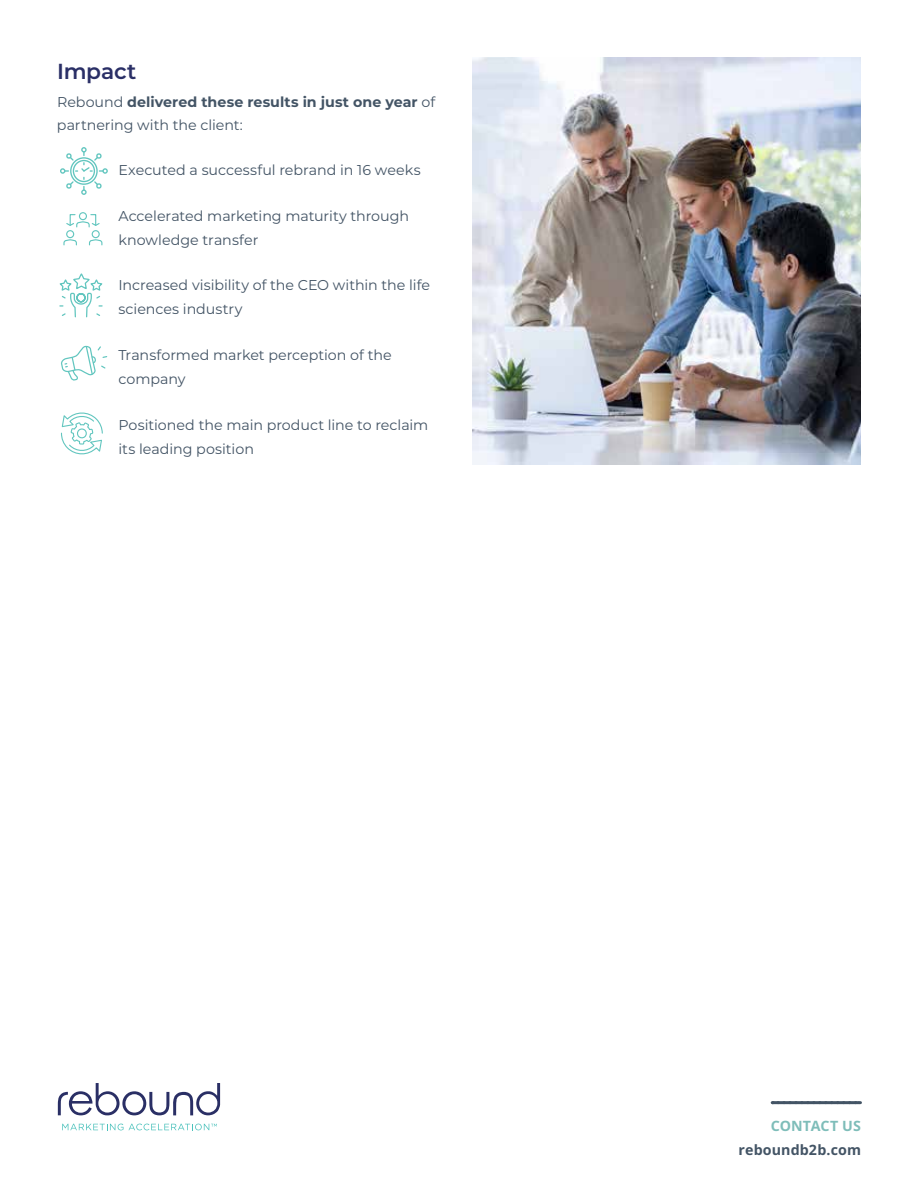
<style>
.page{position:relative;width:918px;height:1188px;background:#fff}
.page>*{position:absolute;margin:0;border:0;box-sizing:border-box;transform-origin:0 0}
.t1{font:600 21.75px "Montserrat";letter-spacing:-.01em;color:#2a2f66}
.t2{font:14.25px/24px "Montserrat";color:#435465}
.t3{font:700 14.25px/22.5px "Montserrat";letter-spacing:.005em;color:#435465}
.t4{font:700 14.25px "Noto Sans";letter-spacing:.01em;color:#435465}
.t5{font:700 14.25px "Noto Sans";letter-spacing:.01em;color:#7ebdb9}
.s1{font-weight:400}
</style>
<div class="page">
<img style="left:472px;top:57px;width:389px;height:407px">
<svg style="left:60px;top:147px;width:48px;height:48px"></svg>
<svg style="left:61px;top:345px;width:47px;height:36px"></svg>
<svg style="left:61px;top:412px;width:42px;height:43px"></svg>
<svg style="left:59px;top:273px;width:44px;height:45px"></svg>
<div style="left:79px;top:212px;width:8px;height:8px;border:1px solid #62c6bf;border-radius:50%"></div>
<svg style="left:63px;top:238px;width:14px;height:8px"></svg>
<div style="left:66px;top:230px;width:8px;height:8px;border:1px solid #62c6bf;border-radius:50%"></div>
<svg style="left:89px;top:238px;width:14px;height:8px"></svg>
<div style="left:92px;top:230px;width:8px;height:8px;border:1px solid #62c6bf;border-radius:50%"></div>
<svg style="left:66px;top:214px;width:34px;height:14px"></svg>
<svg style="left:772px;top:1101px;width:88px;height:3px"></svg>
<svg style="left:58px;top:1083px;width:162px;height:32px"></svg>
<svg style="left:62px;top:1124px;width:155px;height:6px"></svg>
<h1 class="t1" style="left:57px;top:56px;width:81px">Impact</h1>
<p class="t3" style="left:57px;top:90px;width:380px"><span class="s1">Rebound</span> delivered these results in just one year <span class="s1">of partnering with the client:</span></p>
<p class="t2" style="left:118px;top:158px;width:304px">Executed a successful rebrand in 16 weeks</p>
<p class="t2" style="left:118px;top:203px;width:292px">Accelerated marketing maturity through knowledge transfer</p>
<p class="t2" style="left:118px;top:273px;width:313px">Increased visibility of the CEO within the life sciences industry</p>
<p class="t2" style="left:118px;top:342px;width:275px">Transformed market perception of the company</p>
<p class="t2" style="left:118px;top:412px;width:311px">Positioned the main product line to reclaim its leading position</p>
<p class="t5" style="left:771px;top:1116px;width:92px">CONTACT US</p>
<p class="t4" style="left:739px;top:1140px;width:124px">reboundb2b.com</p>
</div>
